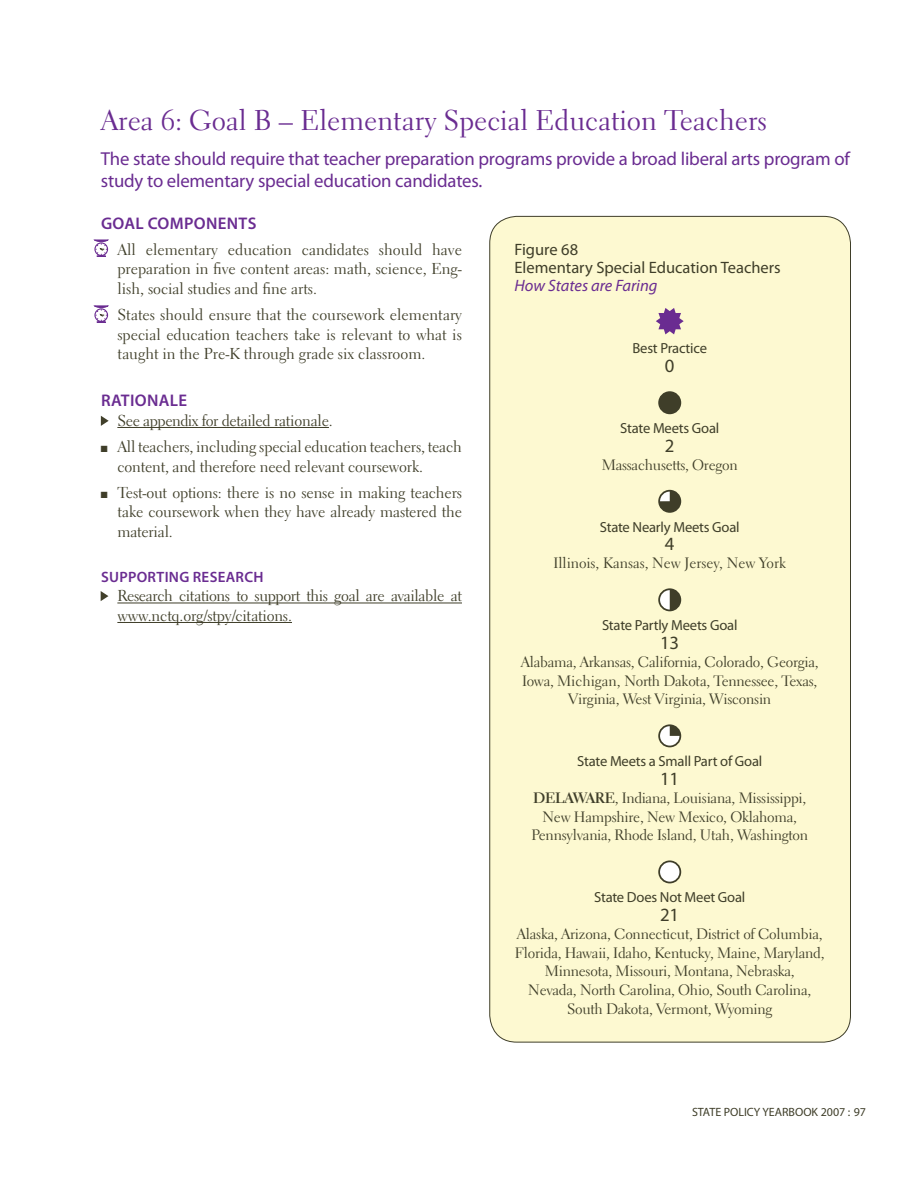
<style>
.page{position:relative;width:918px;height:1188px;background:#fff}
.page>*{position:absolute;margin:0;border:0;box-sizing:border-box;transform-origin:0 0}
.t1{font:28.5px "Electra LH";color:#6a2c91}
.t2{font:18.75px/21.8px "Myriad Pro";letter-spacing:-.01em;color:#6a2c91}
.t3{font:18.75px "Myriad Pro";color:#3f3e29}
.t4{font:600 16.8px "Myriad Pro";letter-spacing:.02em;color:#6a2c91}
.t5{font:16.5px/18px "Myriad Pro";color:#3f3e29}
.t6{font:italic 16.5px "Myriad Pro";color:#6a2c91}
.t7{font:15.75px/19.5px "Electra LH";letter-spacing:-.01em;color:#3f3e29;text-align:justify}
.t8{font:15px/18.8px "Electra LH";letter-spacing:-.015em;color:#3f3e29;text-align:center}
.t9{font:600 15px "Myriad Pro";letter-spacing:.02em;color:#6a2c91}
.t10{font:600 15px "Myriad Pro";letter-spacing:.07em;color:#6a2c91}
.t11{font:14.7px "Myriad Pro";letter-spacing:-.015em;color:#3f3e29}
.t12{font:12px "Myriad";color:#3f3e29}
.s1{font-weight:700}
</style>
<div class="page">
<div style="left:490px;top:216px;width:360px;height:826px;background:#fdf9d1;border-radius:27px"></div>
<svg style="left:656px;top:308px;width:28px;height:26px"></svg>
<div style="left:660px;top:393px;width:20px;height:20px;background:#3f3e29;border-radius:50%"></div>
<div style="left:658px;top:391px;width:23px;height:23px;border:3px solid #3f3e29;border-radius:50%"></div>
<div style="left:660px;top:491px;width:20px;height:20px;background:#3f3e29;border-radius:50%"></div>
<div style="left:658px;top:490px;width:23px;height:23px;border:3px solid #3f3e29;border-radius:50%"></div>
<svg style="left:660px;top:492px;width:10px;height:9px"></svg>
<div style="left:660px;top:590px;width:20px;height:20px;background:#3f3e29;border-radius:50%"></div>
<div style="left:658px;top:588px;width:23px;height:23px;border:3px solid #3f3e29;border-radius:50%"></div>
<svg style="left:660px;top:590px;width:10px;height:20px"></svg>
<div style="left:658px;top:724px;width:23px;height:23px;border:3px solid #3f3e29;border-radius:50%"></div>
<svg style="left:660px;top:726px;width:19px;height:20px"></svg>
<div style="left:660px;top:862px;width:20px;height:20px;background:#4b4a36;border-radius:50%"></div>
<div style="left:658px;top:860px;width:23px;height:23px;border:3px solid #3f3e29;border-radius:50%"></div>
<div style="left:660px;top:862px;width:19px;height:20px;background:#fff;border-radius:50%"></div>
<hr style="left:117px;top:427px;width:212px;height:1px;background:#3f3e29">
<hr style="left:117px;top:603px;width:345px;height:1px;background:#3f3e29">
<hr style="left:117px;top:622px;width:175px;height:1px;background:#3f3e29">
<svg style="left:101px;top:416px;width:8px;height:10px"></svg>
<svg style="left:101px;top:591px;width:7px;height:10px"></svg>
<svg style="left:94px;top:239px;width:15px;height:18px"></svg>
<svg style="left:94px;top:305px;width:15px;height:18px"></svg>
<h1 class="t1" style="left:101px;top:103px;width:668px">Area 6: Goal B – Elementary Special Education Teachers</h1>
<p class="t2" style="left:101px;top:148px;width:751px">The state should require that teacher preparation programs provide a broad liberal arts program of study to elementary special education candidates.</p>
<p class="t4" style="left:101px;top:212px;width:137px">GOAL COMPONENTS</p>
<p class="t7" style="left:117px;top:240px;width:346px">All elementary education candidates should have preparation in five content areas: math, science, Eng&shy;lish, social studies and fine arts.</p>
<p class="t7" style="left:117px;top:305px;width:346px">States should ensure that the coursework elementary special education teachers take is relevant to what is taught in the Pre-K through grade six classroom.</p>
<p class="t4" style="left:101px;top:390px;width:9px">RATI</p>
<p class="t4" style="left:135px;top:390px;width:54px">ONALE</p>
<p class="t7" style="left:117px;top:411px;width:217px">See appendix for detailed rationale.</p>
<p class="t7" style="left:117px;top:437px;width:346px;text-indent:-16px">■ All teachers, including special education teachers, teach content, and therefore need relevant coursework.</p>
<p class="t7" style="left:117px;top:483px;width:346px;text-indent:-16px">■ Test-out options: there is no sense in making teachers take coursework when they have already mastered the material.</p>
<p class="t9" style="left:101px;top:567px;width:65px">SUPPORTING</p>
<p class="t10" style="left:193px;top:567px;width:72px">RESEARCH</p>
<p class="t7" style="left:117px;top:586px;width:346px">Research citations to support this goal are available at www.nctq.org/stpy/citations.</p>
<p class="t5" style="left:514px;top:241px;width:268px">Figure 68<br>Elementary Special Education Teachers</p>
<p class="t6" style="left:514px;top:276px;width:145px">How States are Faring</p>
<p class="t11" style="left:632px;top:339px;width:76px">Best Practice</p>
<p class="t3" style="left:665px;top:354px;width:11px">0</p>
<p class="t11" style="left:620px;top:419px;width:101px">State Meets Goal</p>
<p class="t3" style="left:665px;top:434px;width:11px">2</p>
<p class="t8" style="left:602px;top:455px;width:138px">Massachusetts, Oregon</p>
<p class="t11" style="left:600px;top:518px;width:141px">State Nearly Meets Goal</p>
<p class="t3" style="left:665px;top:532px;width:11px">4</p>
<p class="t8" style="left:553px;top:554px;width:234px">Illinois, Kansas, New Jersey, New York</p>
<p class="t11" style="left:602px;top:616px;width:137px">State Partly Meets Goal</p>
<p class="t3" style="left:660px;top:631px;width:20px">13</p>
<p class="t8" style="left:521px;top:652px;width:299px">Alabama, Arkansas, California, Colorado, Georgia,<br>Iowa, Michigan, North Dakota, Tennessee, Texas,<br>Virginia, West Virginia, Wisconsin</p>
<p class="t11" style="left:577px;top:752px;width:187px">State Meets a Small Part of Goal</p>
<p class="t3" style="left:660px;top:767px;width:20px">11</p>
<p class="t8" style="left:531px;top:788px;width:278px"><span class="s1">DELAWARE</span>, Indiana, Louisiana, Mississippi,<br>New Hampshire, New Mexico, Oklahoma,<br>Pennsylvania, Rhode Island, Utah, Washington</p>
<p class="t11" style="left:594px;top:888px;width:153px">State Does Not Meet Goal</p>
<p class="t3" style="left:660px;top:903px;width:20px">21</p>
<p class="t8" style="left:515px;top:924px;width:311px">Alaska, Arizona, Connecticut, District of Columbia, Florida, Hawaii, Idaho, Kentucky, Maine, Maryland, Minnesota, Missouri, Montana, Nebraska,<br>Nevada, North Carolina, Ohio, South Carolina, South Dakota, Vermont, Wyoming</p>
<p class="t12" style="left:692px;top:1106px;width:176px">STATE POLICY YEARBOOK 2007 : 97</p>
</div>
